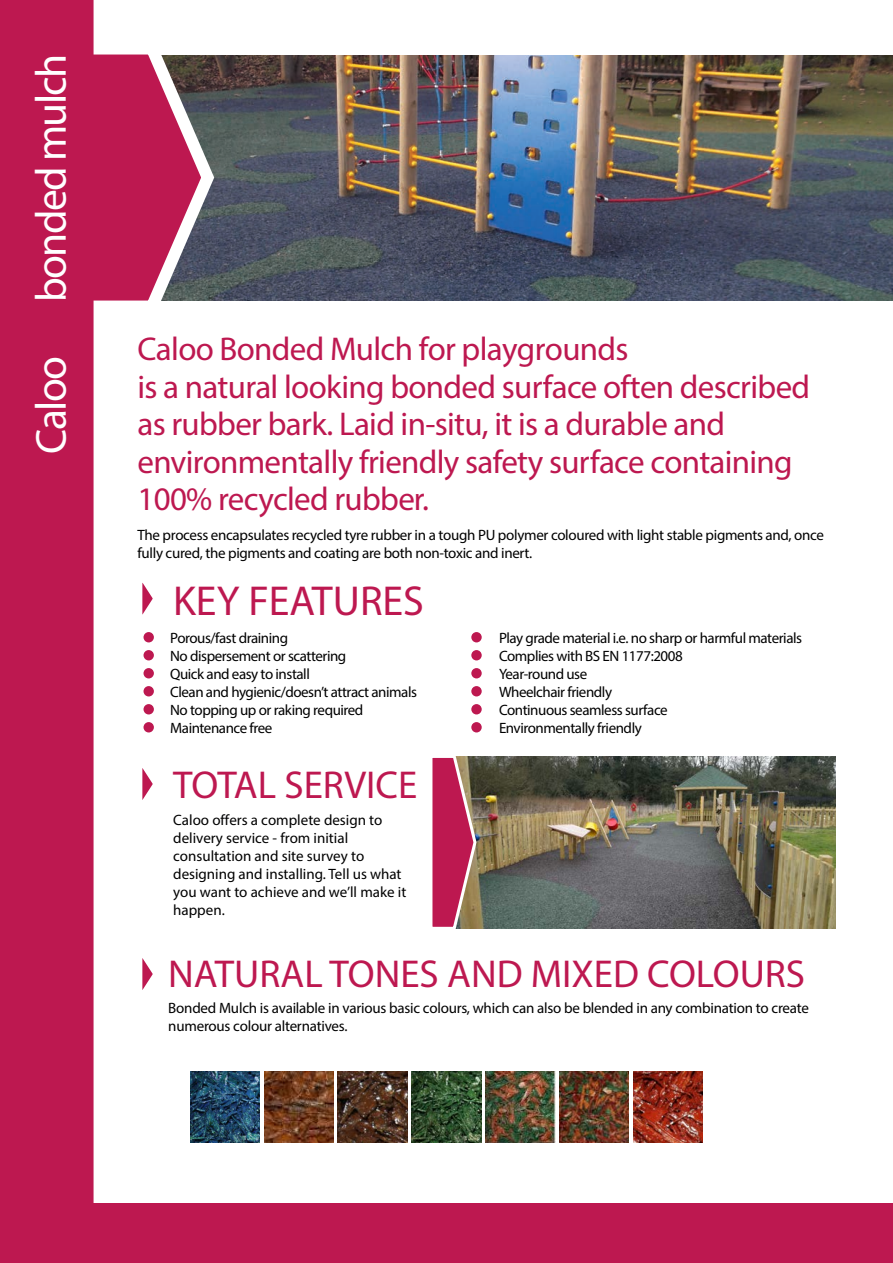
<style>
.page{position:relative;width:893px;height:1263px;background:#fff}
.page>*{position:absolute;margin:0;border:0;box-sizing:border-box;transform-origin:0 0}
.t1{font:43.5px "Myriad Pro";letter-spacing:-.04em;color:#fff}
.t2{font:42px "Myriad Pro";color:#bd1850}
.t3{font:39px "Myriad Pro";color:#bd1850}
.t4{font:33px/37.5px "Myriad Pro";letter-spacing:-.02em;color:#bd1850}
.t5{font:15px/18px "Myriad Pro";letter-spacing:-.02em;color:#000001}
.t6{font:15px/18px "Myriad Pro";color:#000001}
</style>
<div class="page">
<div style="left:0;top:1203px;width:893px;height:60px;background:#bd1850"></div>
<img style="left:221px;top:56px;width:672px;height:245px">
<svg style="left:94px;top:54px;width:127px;height:247px;background:#a63f64"></svg>
<div style="left:0;top:0;width:94px;height:1203px;background:#bd1850"></div>
<img style="left:478px;top:756px;width:358px;height:172px">
<svg style="left:142px;top:768px;width:11px;height:32px"></svg>
<svg style="left:432px;top:756px;width:46px;height:173px;background:#b44560"></svg>
<svg style="left:142px;top:958px;width:11px;height:32px"></svg>
<img style="left:412px;top:1071px;width:69px;height:72px">
<img style="left:486px;top:1071px;width:69px;height:72px">
<img style="left:190px;top:1071px;width:69px;height:72px">
<img style="left:264px;top:1071px;width:69px;height:72px">
<img style="left:634px;top:1071px;width:69px;height:72px">
<img style="left:560px;top:1071px;width:69px;height:72px">
<img style="left:338px;top:1071px;width:69px;height:72px">
<svg style="left:142px;top:583px;width:11px;height:32px"></svg>
<div style="left:144px;top:632px;width:10px;height:10px;background:#bd1850;border-radius:50%"></div>
<div style="left:144px;top:704px;width:10px;height:10px;background:#bd1850;border-radius:50%"></div>
<div style="left:144px;top:668px;width:10px;height:10px;background:#bd1850;border-radius:50%"></div>
<div style="left:144px;top:650px;width:10px;height:10px;background:#bd1850;border-radius:50%"></div>
<div style="left:144px;top:722px;width:10px;height:10px;background:#bd1850;border-radius:50%"></div>
<div style="left:144px;top:686px;width:10px;height:10px;background:#bd1850;border-radius:50%"></div>
<div style="left:471px;top:632px;width:11px;height:10px;background:#bd1850;border-radius:50%"></div>
<div style="left:471px;top:704px;width:11px;height:10px;background:#bd1850;border-radius:50%"></div>
<div style="left:471px;top:668px;width:11px;height:10px;background:#bd1850;border-radius:50%"></div>
<div style="left:471px;top:650px;width:11px;height:10px;background:#bd1850;border-radius:50%"></div>
<div style="left:471px;top:722px;width:11px;height:10px;background:#bd1850;border-radius:50%"></div>
<div style="left:471px;top:686px;width:11px;height:10px;background:#bd1850;border-radius:50%"></div>
<p class="t1" style="left:24px;top:302px;width:249px;rotate:-90deg">bonded mulch</p>
<p class="t1" style="left:24px;top:453px;width:99px;rotate:-90deg">Caloo</p>
<p class="t4" style="left:137px;top:330px;width:674px">Caloo Bonded Mulch for playgrounds<br>is a natural looking bonded surface often described as rubber bark. Laid in-situ, it is a durable and environmentally friendly safety surface containing 100% recycled rubber.</p>
<p class="t5" style="left:137px;top:526px;width:688px">The process encapsulates recycled tyre rubber in a tough PU polymer coloured with light stable pigments and, once fully cured, the pigments and coating are both non-toxic and inert.</p>
<p class="t2" style="left:173px;top:575px;width:252px">KEY FEATURES</p>
<p class="t5" style="left:170px;top:629px;width:248px">Porous/fast draining<br>No dispersement or scattering<br>Quick and easy to install<br>Clean and hygienic/doesn’t attract animals<br>No topping up or raking required<br>Maintenance free</p>
<p class="t5" style="left:499px;top:629px;width:305px">Play grade material i.e. no sharp or harmful materials<br>Complies with BS EN 1177:2008<br>Year-round use<br>Wheelchair friendly<br>Continuous seamless surface<br>Environmentally friendly</p>
<p class="t3" style="left:173px;top:761px;width:246px">TOTAL SERVICE</p>
<p class="t6" style="left:173px;top:810px;width:235px">Caloo offers a complete design to delivery service - from initial consultation and site survey to designing and installing. Tell us what you want to achieve and we’ll make it happen.</p>
<p class="t3" style="left:168px;top:949px;width:638px">NATURAL TONES AND MIXED COLOURS</p>
<p class="t5" style="left:168px;top:999px;width:642px">Bonded Mulch is available in various basic colours, which can also be blended in any combination to create numerous colour alternatives.</p>
</div>
